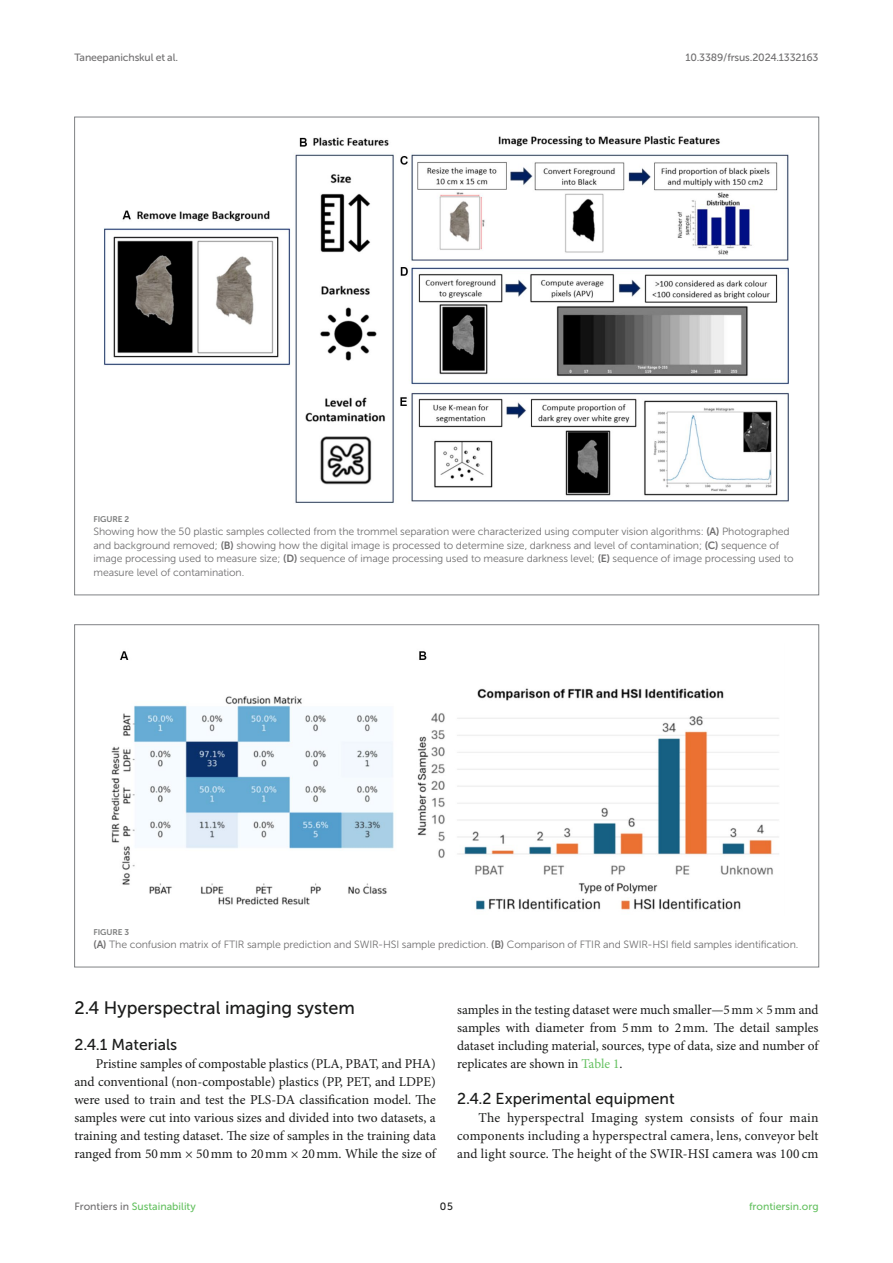
<style>
.page{position:relative;width:893px;height:1263px;background:#fff}
.page>*{position:absolute;margin:0;border:0;box-sizing:border-box;transform-origin:0 0}
.HEAD_2{font:18px "Museo Sans 500";color:#1b1c1b}
.HEAD_3{font:15.75px "Museo Sans 500";color:#1b1c1b}
.HEAD_3_after_HEAD_2{font:15.75px "Museo Sans 500";color:#1b1c1b}
.TEXT_FLUSH{font:13.5px/18px "Minion Pro";color:#1b1c1b;text-align:justify}
.FIG_LEG{font:10.5px/13.5px "Museo Sans 300";letter-spacing:-.01em;color:#706f70}
.t1{font:10.5px "Museo Sans 500";letter-spacing:-.015em;color:#706f70}
.t2{font:10.5px "Museo Sans 500";color:#65c161}
.t3{font:10.5px "Museo Sans 500";color:#1b1c1b}
.FIG_HD{font:8.25px "Museo Sans 700";letter-spacing:-.01em;color:#7e7f7f}
.s1{font-family:"Museo Sans 700"}
.s2{color:#65c161}
.s3{color:#706f70}
</style>
<div class="page">
<img style="left:103px;top:136px;width:686px;height:367px">
<img style="left:111px;top:651px;width:668px;height:259px">
<p class="t1" style="left:74px;top:51px;width:105px">Taneepanichskul et al.</p>
<p class="t1" style="left:685px;top:51px;width:135px">10.3389/frsus.2024.1332163</p>
<p class="FIG_HD" style="left:94px;top:514px;width:37px">FIGURE 2</p>
<p class="FIG_LEG" style="left:94px;top:525px;width:702px">Showing how the 50 plastic samples collected from the trommel separation were characterized using computer vision algorithms: <span class="s1">(A)</span> Photographed and background removed; <span class="s1">(B)</span> showing how the digital image is processed to determine size, darkness and level of contamination; <span class="s1">(C)</span> sequence of image processing used to measure size; <span class="s1">(D)</span> sequence of image processing used to measure darkness level; <span class="s1">(E)</span> sequence of image processing used to measure level of contamination.</p>
<p class="FIG_HD" style="left:94px;top:927px;width:37px">FIGURE 3</p>
<p class="FIG_LEG" style="left:94px;top:938px;width:706px"><span class="s1">(A)</span> The confusion matrix of FTIR sample prediction and SWIR-HSI sample prediction. <span class="s1">(B)</span> Comparison of FTIR and SWIR-HSI field samples identification.</p>
<p class="HEAD_2" style="left:74px;top:998px;width:282px">2.4 Hyperspectral imaging system</p>
<p class="HEAD_3_after_HEAD_2" style="left:74px;top:1036px;width:104px">2.4.1 Materials</p>
<p class="TEXT_FLUSH" style="left:74px;top:1055px;width:363px;text-indent:21px">Pristine samples of compostable plastics (PLA, PBAT, and PHA) and conventional (non-compostable) plastics (PP, PET, and LDPE) were used to train and test the PLS-DA classification model. The samples were cut into various sizes and divided into two datasets, a training and testing dataset. The size of samples in the training data ranged from 50mm × 50mm to 20mm × 20mm. While the size of</p>
<p class="TEXT_FLUSH" style="left:457px;top:1001px;width:363px">samples in the testing dataset were much smaller—5mm × 5mm and samples with diameter from 5mm to 2mm. The detail samples dataset including material, sources, type of data, size and number of replicates are shown in <span class="s2">Table 1</span>.</p>
<p class="HEAD_3" style="left:457px;top:1090px;width:219px">2.4.2 Experimental equipment</p>
<p class="TEXT_FLUSH" style="left:457px;top:1109px;width:363px;text-indent:21px">The hyperspectral Imaging system consists of four main components including a hyperspectral camera, lens, conveyor belt and light source. The height of the SWIR-HSI camera was 100 cm</p>
<p class="t2" style="left:74px;top:1200px;width:123px"><span class="s3">Frontiers in</span> Sustainability</p>
<p class="t3" style="left:440px;top:1200px;width:14px">05</p>
<p class="t2" style="left:749px;top:1200px;width:71px">frontiersin.org</p>
</div>
